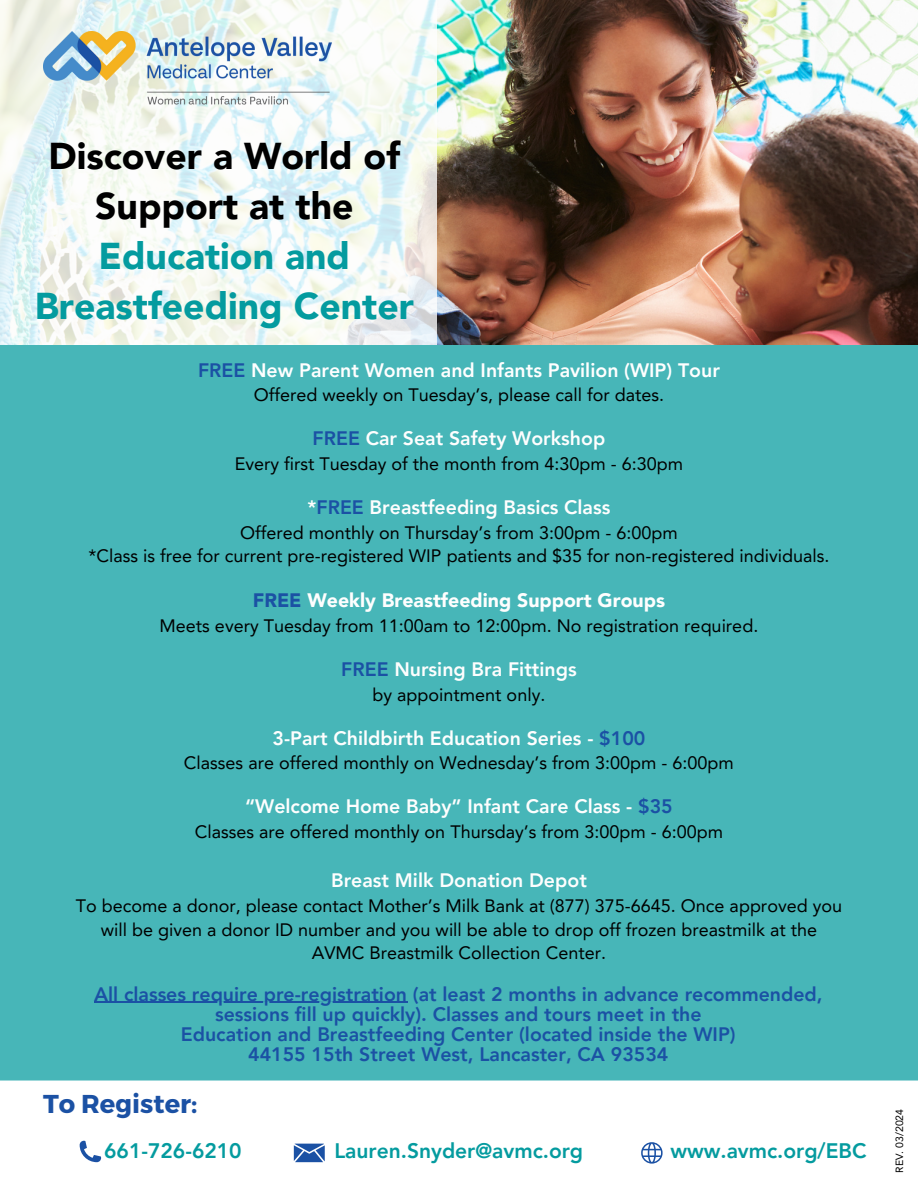
<style>
.page{position:relative;width:918px;height:1188px;background:#fff}
.page>*{position:absolute;margin:0;border:0;box-sizing:border-box;transform-origin:0 0}
.t1{font:900 37.35px/50.1px "Avenir LT Pro";color:#049b9f;text-align:center}
.t2{font:700 25.8px "Montserrat";color:#1b51a4}
.t3{font:800 21px "Avenir LT Pro";color:#049b9f}
.t4{font:800 19.5px/20.2px "Avenir LT Pro";color:#1b51a4;text-align:center}
.t5{font:800 19.5px "Avenir LT Pro";color:#fefefe}
.t6{font:800 19.5px "Avenir LT Pro";color:#fff}
.t7{font:900 19.5px "Avenir LT Pro";color:#fefefe}
.t8{font:18px/23.7px "Avenir LT Pro";color:#000;text-align:center}
.t9{font:10.5px "Avenir LT Pro";color:#000}
.s1{color:#000}
.s2{color:#1b51a4}
</style>
<div class="page">
<div style="left:0;top:344px;width:918px;height:737px;background:#47b6b8"></div>
<img style="left:436px;top:0;width:482px;height:344px">
<svg style="left:0;top:0;width:436px;height:344px;fill:#f5f9f7"></svg>
<img style="left:43px;top:32px;width:288px;height:76px">
<svg style="left:294px;top:1144px;width:31px;height:18px"></svg>
<svg style="left:80px;top:1141px;width:21px;height:21px"></svg>
<svg style="left:641px;top:1142px;width:22px;height:22px"></svg>
<hr style="left:94px;top:1002px;width:313px;height:1px;background:#1b51a4">
<h1 class="t1" style="left:35px;top:134px;width:381px"><span class="s1">Discover a World of<br>Support at the<br></span>Education and<br>Breastfeeding Center</h1>
<h5 class="t6" style="left:198px;top:362px;width:523px"><span class="s2">FREE</span> New Parent Women and Infants Pavilion (WIP) Tour</h5>
<h5 class="t8" style="left:254px;top:385px;width:412px">Offered weekly on Tuesday’s, please call for dates.</h5>
<h5 class="t5" style="left:313px;top:431px;width:294px"><span class="s2">FREE</span> Car Seat Safety Workshop</h5>
<h5 class="t8" style="left:235px;top:454px;width:450px">Every first Tuesday of the month from 4:30pm - 6:30pm</h5>
<h5 class="t5" style="left:308px;top:499px;width:304px">*<span class="s2">FREE</span> Breastfeeding Basics Class</h5>
<h5 class="t8" style="left:89px;top:522px;width:742px">Offered monthly on Thursday’s from 3:00pm - 6:00pm<br>*Class is free for current pre-registered WIP patients and $35 for non-registered individuals.</h5>
<h5 class="t7" style="left:253px;top:593px;width:414px"><span class="s2">FREE</span> Weekly Breastfeeding Support Groups</h5>
<h5 class="t8" style="left:160px;top:616px;width:600px">Meets every Tuesday from 11:00am to 12:00pm. No registration required.</h5>
<h4 class="t5" style="left:341px;top:661px;width:237px"><span class="s2">FREE</span> Nursing Bra Fittings</h4>
<h4 class="t8" style="left:373px;top:684px;width:174px">by appointment only.</h4>
<h5 class="t5" style="left:273px;top:730px;width:374px">3-Part Childbirth Education Series - <span class="s2">$100</span></h5>
<h5 class="t8" style="left:184px;top:753px;width:551px">Classes are offered monthly on Wednesday’s from 3:00pm - 6:00pm</h5>
<h5 class="t5" style="left:245px;top:798px;width:429px">“Welcome Home Baby” Infant Care Class - <span class="s2">$35</span></h5>
<h5 class="t8" style="left:195px;top:821px;width:530px">Classes are offered monthly on Thursday’s from 3:00pm - 6:00pm</h5>
<h5 class="t5" style="left:331px;top:873px;width:257px">Breast Milk Donation Depot</h5>
<h5 class="t8" style="left:76px;top:896px;width:768px">To become a donor, please contact Mother’s Milk Bank at (877) 375-6645. Once approved you will be given a donor ID number and you will be able to drop off frozen breastmilk at the<br>AVMC Breastmilk Collection Center.</h5>
<h3 class="t4" style="left:94px;top:985px;width:730px">All classes require pre-registration (at least 2 months in advance recommended, sessions fill up quickly). Classes and tours meet in the<br>Education and Breastfeeding Center (located inside the WIP)<br>44155 15th Street West, Lancaster, CA 93534</h3>
<p class="t2" style="left:43px;top:1087px;width:156px">To Register:</p>
<h3 class="t3" style="left:104px;top:1142px;width:139px">661-726-6210</h3>
<p class="t3" style="left:334px;top:1142px;width:250px">Lauren.Snyder@avmc.org</p>
<h2 class="t3" style="left:670px;top:1142px;width:198px">www.avmc.org/EBC</h2>
<p class="t9" style="left:895px;top:1173px;width:65px;rotate:-90deg">REV. 03/2024</p>
</div>
